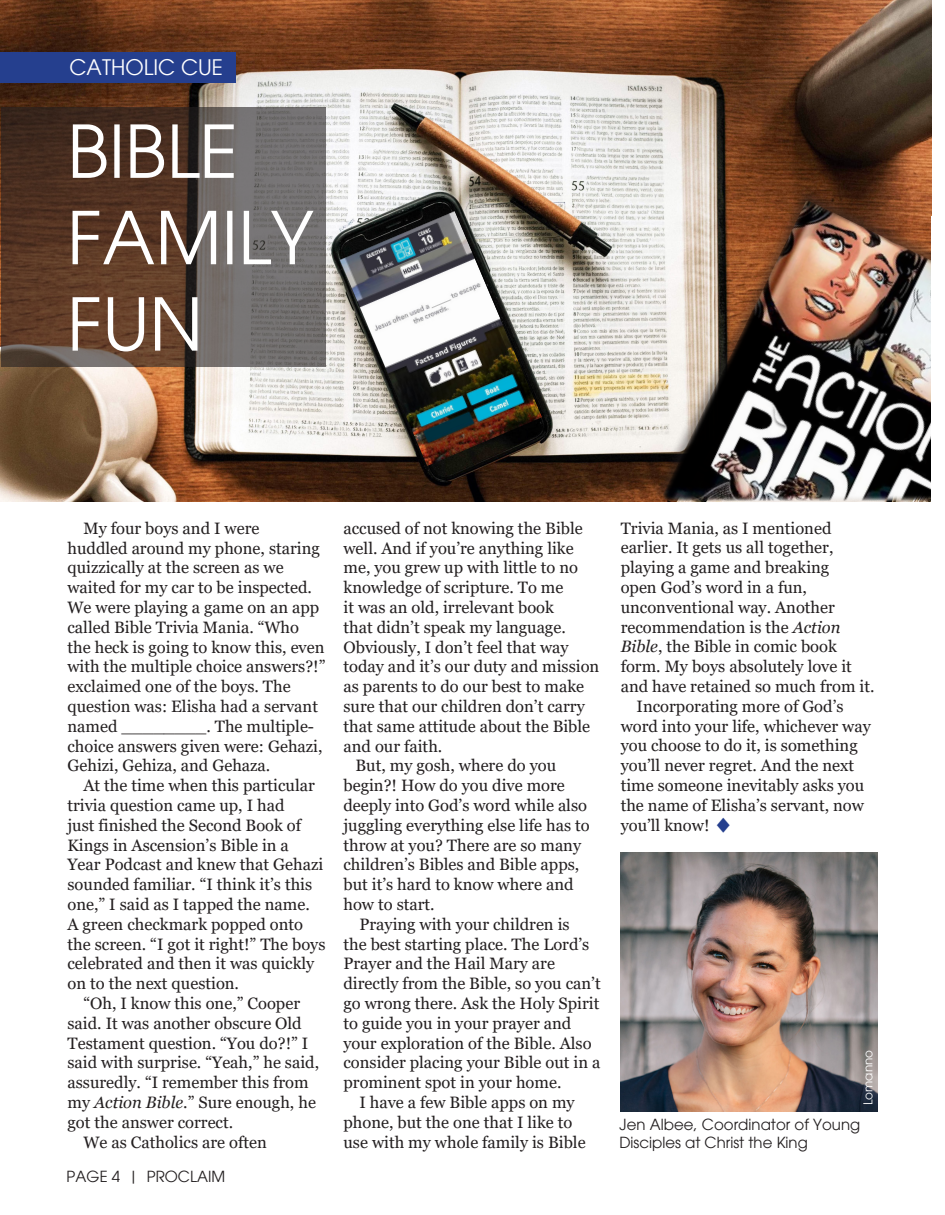
<style>
.page{position:relative;width:945px;height:1215px;background:#fff}
.page>*{position:absolute;margin:0;border:0;box-sizing:border-box;transform-origin:0 0}
.t1{font:72px "Avant Garde";color:#fff}
.t2{font:21px "Avant Garde";color:#fff}
.t3{font:16.5px/19.8px "Georgia";color:#231f20}
.t4{font:15px/18px "Avant Garde";color:#231f20}
.t5{font:12px "Avant Garde";color:#fff}
.s1{font-style:italic}
.s2{color:#253f8e}
</style>
<div class="page">
<img style="left:0;top:0;width:932px;height:502px">
<img style="left:621px;top:852px;width:257px;height:260px">
<div style="left:0;top:52px;width:236px;height:31px;background:#253f8e"></div>
<img style="left:340px;top:211px;width:202px;height:255px">
<svg style="left:1px;top:107px;width:325px;height:260px;background:#5f4c42"></svg>
<div style="left:651px;top:185px;width:294px;height:318px;background:#231f20;opacity:.49"></div>
<img style="left:659px;top:200px;width:286px;height:302px">
<div style="left:932px;top:216px;width:13px;height:286px;background:#fff"></div>
<p class="t2" style="left:70px;top:55px;width:155px">CATHOLIC CUE</p>
<p class="t1" style="left:68px;top:108px;width:172px">BIBLE</p>
<p class="t1" style="left:68px;top:194px;width:248px">FAMILY</p>
<p class="t1" style="left:68px;top:281px;width:137px">FUN</p>
<p class="t3" style="left:68px;top:518px;width:259px;text-indent:16px">My four boys and I were<br>huddled around my phone, staring quizzically at the screen as we waited for my car to be inspected.<br>We were playing a game on an app called Bible Trivia Mania. “Who the heck is going to know this, even with the multiple choice answers?!” exclaimed one of the boys. The question was: Elisha had a servant named ________. The multiple&shy;choice answers given were: Gehazi,<br>Gehizi, Gehiza, and Gehaza.</p>
<p class="t3" style="left:68px;top:776px;width:259px;text-indent:16px">At the time when this particular trivia question came up, I had<br>just finished the Second Book of<br>Kings in Ascension’s Bible in a<br>Year Podcast and knew that Gehazi sounded familiar. “I think it’s this one,” I said as I tapped the name.<br>A green checkmark popped onto the screen. “I got it right!” The boys celebrated and then it was quickly on to the next question.</p>
<p class="t3" style="left:68px;top:994px;width:253px;text-indent:16px">“Oh, I know this one,” Cooper said. It was another obscure Old<br>Testament question. “You do?!” I said with surprise. “Yeah,” he said, assuredly. “I remember this from my <span class="s1">Action Bible</span>.” Sure enough, he got the answer correct.</p>
<p class="t3" style="left:83px;top:1132px;width:185px">We as Catholics are often</p>
<p class="t4" style="left:67px;top:1168px;width:160px">PAGE 4 | PROCLAIM</p>
<p class="t3" style="left:344px;top:518px;width:257px">accused of not knowing the Bible well. And if you’re anything like me, you grew up with little to no knowledge of scripture. To me<br>it was an old, irrelevant book<br>that didn’t speak my language.<br>Obviously, I don’t feel that way today and it’s our duty and mission as parents to do our best to make sure that our children don’t carry that same attitude about the Bible and our faith.</p>
<p class="t3" style="left:344px;top:756px;width:248px;text-indent:12px">But, my gosh, where do you begin?! How do you dive more deeply into God’s word while also juggling everything else life has to throw at you? There are so many children’s Bibles and Bible apps, but it’s hard to know where and how to start.</p>
<p class="t3" style="left:344px;top:914px;width:259px;text-indent:16px">Praying with your children is<br>the best starting place. The Lord’s<br>Prayer and the Hail Mary are directly from the Bible, so you can’t go wrong there. Ask the Holy Spirit to guide you in your prayer and your exploration of the Bible. Also consider placing your Bible out in a prominent spot in your home.</p>
<p class="t3" style="left:344px;top:1093px;width:244px;text-indent:16px">I have a few Bible apps on my phone, but the one that I like to use with my whole family is Bible</p>
<p class="t3" style="left:621px;top:518px;width:255px">Trivia Mania, as I mentioned earlier. It gets us all together, playing a game and breaking<br>open God’s word in a fun, unconventional way. Another recommendation is the <span class="s1">Action<br>Bible</span>, the Bible in comic book form. My boys absolutely love it and have retained so much from it.</p>
<p class="t3" style="left:621px;top:697px;width:252px;text-indent:16px">Incorporating more of God’s word into your life, whichever way you choose to do it, is something you’ll never regret. And the next time someone inevitably asks you the name of Elisha’s servant, now you’ll know! <span class="s2">♦</span></p>
<p class="t5" style="left:861px;top:1105px;width:57px;rotate:-90deg">Lomanno</p>
<p class="t4" style="left:620px;top:1115px;width:242px">Jen Albee, Coordinator of Young<br>Disciples at Christ the King</p>
</div>
